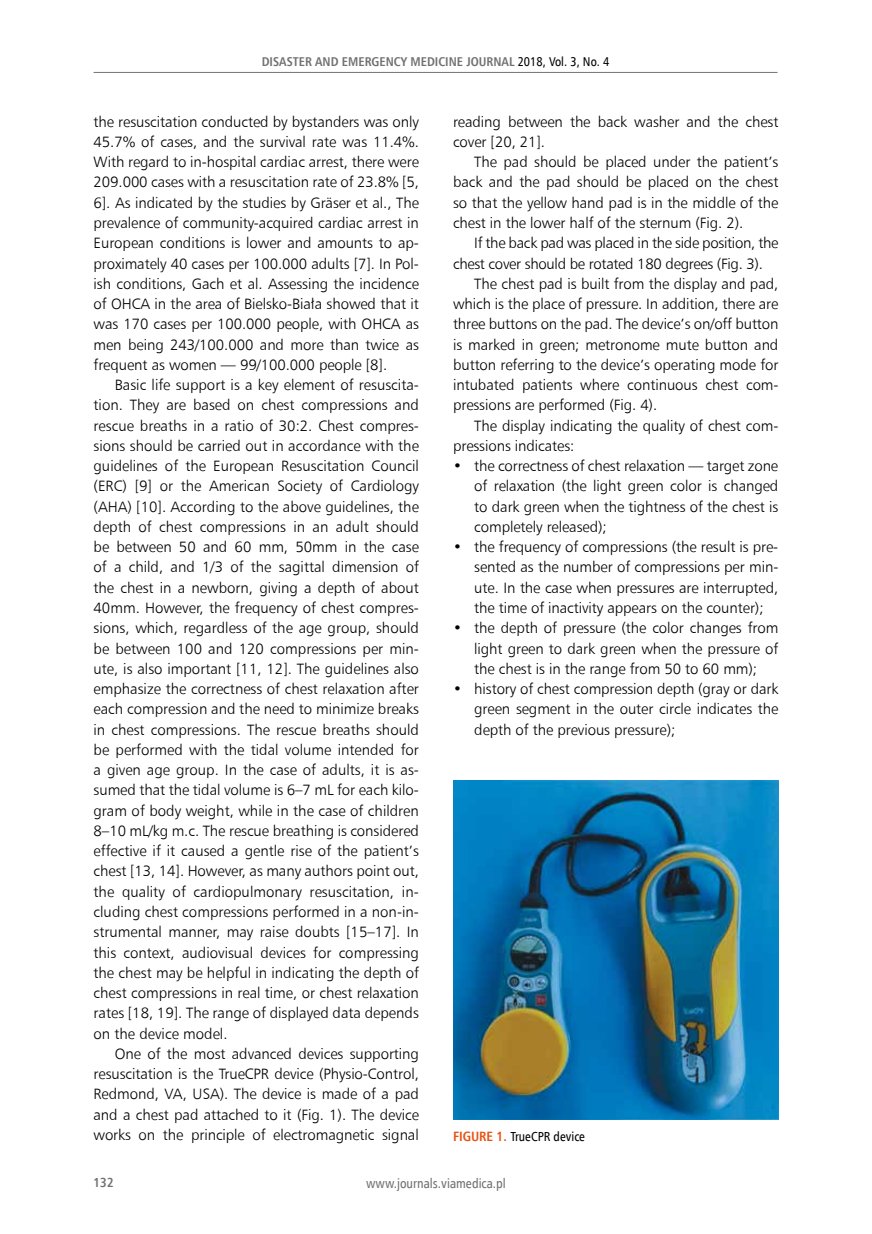
<style>
.page{position:relative;width:872px;height:1234px;background:#fff}
.page>*{position:absolute;margin:0;border:0;box-sizing:border-box;transform-origin:0 0}
.t1{font:15px/20.2px "Humnst 777 Lt EU";letter-spacing:-.005em;color:#000;text-align:justify}
.t2{font:13.5px "Humnst 777 Cn EU";color:#707172}
.t3{font:700 13.2px "Humnst 777 Cn EU";color:#707172}
.t4{font:13.05px "Humnst 777 Cn EU";color:#000}
.t5{font:700 12.75px "Humnst 777 Cn EU";color:#707172}
.s1{font-weight:400;color:#000}
.s2{font-weight:700;font-size:13.5px;color:#e85113}
</style>
<div class="page">
<hr style="left:94px;top:72px;width:683px;height:1px;background:#707172">
<img style="left:453px;top:780px;width:325px;height:339px">
<p class="t5" style="left:262px;top:54px;width:349px">DISASTER AND EMERGENCY MEDICINE JOURNAL <span class="s1">2018, Vol. 3, No. 4</span></p>
<p class="t1" style="left:94px;top:111px;width:327px">the resuscitation conducted by bystanders was only 45.7% of cases, and the survival rate was 11.4%.<br>With regard to in-hospital cardiac arrest, there were 209.000 cases with a resuscitation rate of 23.8% [5, 6]. As indicated by the studies by Gräser et al., The prevalence of community-acquired cardiac arrest in European conditions is lower and amounts to ap&shy;proximately 40 cases per 100.000 adults [7]. In Pol&shy;ish conditions, Gach et al. Assessing the incidence of OHCA in the area of Bielsko-Biała showed that it was 170 cases per 100.000 people, with OHCA as men being 243/100.000 and more than twice as frequent as women — 99/100.000 people [8].</p>
<p class="t1" style="left:94px;top:374px;width:327px;text-indent:21px">Basic life support is a key element of resuscita&shy;tion. They are based on chest compressions and rescue breaths in a ratio of 30:2. Chest compres&shy;sions should be carried out in accordance with the guidelines of the European Resuscitation Council (ERC) [9] or the American Society of Cardiology (AHA) [10]. According to the above guidelines, the depth of chest compressions in an adult should be between 50 and 60 mm, 50mm in the case of a child, and 1/3 of the sagittal dimension of the chest in a newborn, giving a depth of about 40mm. However, the frequency of chest compres&shy;sions, which, regardless of the age group, should be between 100 and 120 compressions per min&shy;ute, is also important [11, 12]. The guidelines also emphasize the correctness of chest relaxation after each compression and the need to minimize breaks in chest compressions. The rescue breaths should be performed with the tidal volume intended for a given age group. In the case of adults, it is as&shy;sumed that the tidal volume is 6–7 mL for each kilo&shy;gram of body weight, while in the case of children 8–10 mL/kg m.c. The rescue breathing is considered effective if it caused a gentle rise of the patient’s chest [13, 14]. However, as many authors point out, the quality of cardiopulmonary resuscitation, in&shy;cluding chest compressions performed in a non-in&shy;strumental manner, may raise doubts [15–17]. In this context, audiovisual devices for compressing the chest may be helpful in indicating the depth of chest compressions in real time, or chest relaxation rates [18, 19]. The range of displayed data depends on the device model.</p>
<p class="t1" style="left:94px;top:1043px;width:327px;text-indent:21px">One of the most advanced devices supporting resuscitation is the TrueCPR device (Physio-Control, Redmond, VA, USA). The device is made of a pad and a chest pad attached to it (Fig. 1). The device works on the principle of electromagnetic signal</p>
<p class="t1" style="left:453px;top:111px;width:327px">reading between the back washer and the chest cover [20, 21].</p>
<p class="t1" style="left:453px;top:152px;width:327px;text-indent:21px">The pad should be placed under the patient’s back and the pad should be placed on the chest so that the yellow hand pad is in the middle of the chest in the lower half of the sternum (Fig. 2).</p>
<p class="t1" style="left:453px;top:233px;width:327px;text-indent:21px">If the back pad was placed in the side position, the chest cover should be rotated 180 degrees (Fig. 3).</p>
<p class="t1" style="left:453px;top:273px;width:327px;text-indent:21px">The chest pad is built from the display and pad, which is the place of pressure. In addition, there are three buttons on the pad. The device’s on/off button is marked in green; metronome mute button and button referring to the device’s operating mode for intubated patients where continuous chest com&shy;pressions are performed (Fig. 4).</p>
<p class="t1" style="left:453px;top:415px;width:327px;text-indent:21px">The display indicating the quality of chest com&shy;pressions indicates:</p>
<p class="t1" style="left:474px;top:455px;width:306px;text-indent:-21px">• the correctness of chest relaxation — target zone of relaxation (the light green color is changed to dark green when the tightness of the chest is completely released);</p>
<p class="t1" style="left:474px;top:536px;width:306px;text-indent:-21px">• the frequency of compressions (the result is pre&shy;sented as the number of compressions per min&shy;ute. In the case when pressures are interrupted, the time of inactivity appears on the counter);</p>
<p class="t1" style="left:474px;top:617px;width:306px;text-indent:-21px">• the depth of pressure (the color changes from light green to dark green when the pressure of the chest is in the range from 50 to 60 mm);</p>
<p class="t1" style="left:474px;top:678px;width:306px;text-indent:-21px">• history of chest compression depth (gray or dark green segment in the outer circle indicates the depth of the previous pressure);</p>
<p class="t4" style="left:453px;top:1127px;width:134px"><span class="s2">FIGURE 1.</span> TrueCPR device</p>
<p class="t3" style="left:94px;top:1173px;width:22px">132</p>
<p class="t2" style="left:366px;top:1174px;width:141px">www.journals.viamedica.pl</p>
</div>
